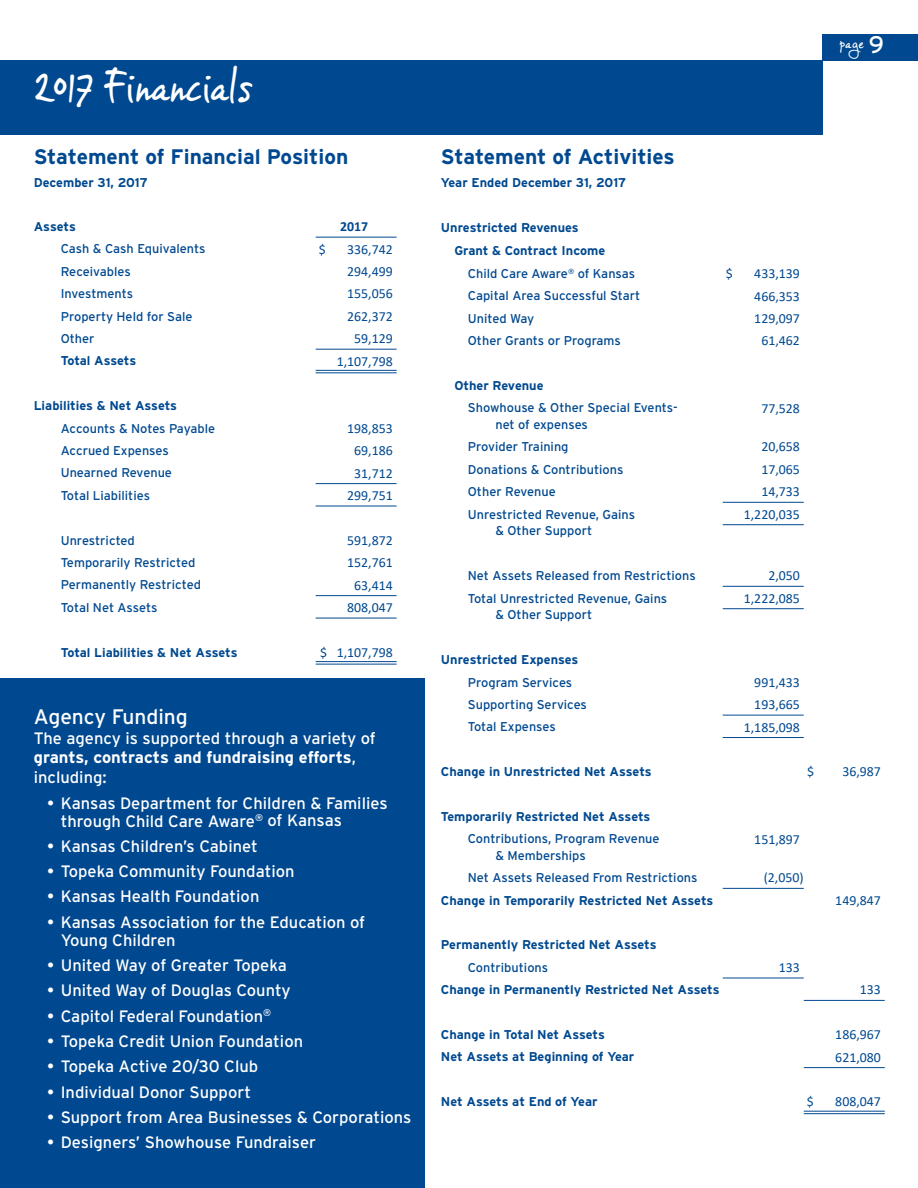
<style>
.page{position:relative;width:918px;height:1188px;background:#fff}
.page>*{position:absolute;margin:0;border:0;box-sizing:border-box;transform-origin:0 0}
.t1{font:45px "Vince Hand II";letter-spacing:-.02em;color:#fff}
.t2{font:700 21px "Interstate";color:#004990}
.t3{font:21px "Interstate";color:#fff}
.t4{font:16.5px/19.8px "Interstate";color:#fff}
.t5{font:15px "Vince Hand II";color:#fff}
.t6{font:13.8px "Calibri";color:#004990}
.t7{font:700 13.8px "Calibri";color:#004990}
.t8{font:12.75px/22.4px "Interstate";color:#004990}
.t9{font:700 12.75px "Interstate";color:#004990}
.s1{font-weight:700}
.s2{font-family:"Interstate";font-size:24px}
</style>
<div class="page">
<div style="left:823px;top:34px;width:95px;height:26px;background:#004990"></div>
<div style="left:0;top:60px;width:823px;height:75px;background:#004990"></div>
<hr style="left:804px;top:1111px;width:81px;height:1px;background:#004990">
<hr style="left:804px;top:1113px;width:81px;height:1px;background:#004990">
<hr style="left:804px;top:1067px;width:81px;height:1px;background:#004990">
<hr style="left:804px;top:1000px;width:81px;height:1px;background:#004990">
<hr style="left:723px;top:978px;width:81px;height:1px;background:#004990">
<hr style="left:723px;top:888px;width:81px;height:1px;background:#004990">
<hr style="left:723px;top:737px;width:81px;height:1px;background:#004990">
<hr style="left:723px;top:608px;width:81px;height:1px;background:#004990">
<hr style="left:723px;top:586px;width:81px;height:1px;background:#004990">
<hr style="left:723px;top:715px;width:81px;height:1px;background:#004990">
<hr style="left:723px;top:502px;width:81px;height:1px;background:#004990">
<hr style="left:723px;top:524px;width:81px;height:1px;background:#004990">
<hr style="left:316px;top:237px;width:81px;height:1px;background:#004990">
<hr style="left:316px;top:349px;width:81px;height:1px;background:#004990">
<hr style="left:316px;top:370px;width:81px;height:1px;background:#004990">
<hr style="left:316px;top:373px;width:81px;height:1px;background:#004990">
<hr style="left:316px;top:483px;width:81px;height:1px;background:#004990">
<hr style="left:316px;top:506px;width:81px;height:1px;background:#004990">
<hr style="left:316px;top:595px;width:81px;height:1px;background:#004990">
<hr style="left:316px;top:618px;width:81px;height:1px;background:#004990">
<hr style="left:316px;top:661px;width:81px;height:1px;background:#004990">
<hr style="left:316px;top:664px;width:81px;height:1px;background:#004990">
<div style="left:1px;top:679px;width:424px;height:509px;background:#004990"></div>
<h1 class="t1" style="left:34px;top:59px;width:221px">2017 Financials</h1>
<h2 class="t2" style="left:34px;top:144px;width:316px">Statement of Financial Position</h2>
<p class="t9" style="left:34px;top:174px;width:116px">December 31, 2017</p>
<p class="t9" style="left:34px;top:219px;width:44px">Assets</p>
<p class="t7" style="left:340px;top:217px;width:30px">2017</p>
<p class="t8" style="left:61px;top:238px;width:146px">Cash &amp; Cash Equivalents</p>
<p class="t6" style="left:319px;top:239px;width:9px">$</p>
<p class="t6" style="left:347px;top:239px;width:47px">336,742</p>
<p class="t8" style="left:61px;top:260px;width:71px">Receivables</p>
<p class="t6" style="left:347px;top:262px;width:47px">294,499</p>
<p class="t8" style="left:61px;top:282px;width:74px">Investments</p>
<p class="t6" style="left:347px;top:284px;width:47px">155,056</p>
<p class="t8" style="left:61px;top:305px;width:133px">Property Held for Sale</p>
<p class="t6" style="left:347px;top:307px;width:47px">262,372</p>
<p class="t8" style="left:61px;top:327px;width:35px">Other</p>
<p class="t6" style="left:354px;top:329px;width:40px">59,129</p>
<p class="t9" style="left:61px;top:353px;width:77px">Total Assets</p>
<p class="t6" style="left:337px;top:351px;width:58px">1,107,798</p>
<p class="t9" style="left:34px;top:398px;width:145px">Liabilities &amp; Net Assets</p>
<p class="t8" style="left:61px;top:417px;width:156px">Accounts &amp; Notes Payable</p>
<p class="t6" style="left:347px;top:419px;width:47px">198,853</p>
<p class="t8" style="left:61px;top:439px;width:110px">Accrued Expenses</p>
<p class="t6" style="left:354px;top:441px;width:40px">69,186</p>
<p class="t8" style="left:61px;top:462px;width:113px">Unearned Revenue</p>
<p class="t6" style="left:354px;top:463px;width:40px">31,712</p>
<p class="t8" style="left:61px;top:484px;width:91px">Total Liabilities</p>
<p class="t6" style="left:347px;top:486px;width:47px">299,751</p>
<p class="t8" style="left:61px;top:529px;width:76px">Unrestricted</p>
<p class="t6" style="left:347px;top:531px;width:47px">591,872</p>
<p class="t8" style="left:61px;top:551px;width:136px">Temporarily Restricted</p>
<p class="t6" style="left:347px;top:553px;width:47px">152,761</p>
<p class="t8" style="left:61px;top:574px;width:142px">Permanently Restricted</p>
<p class="t6" style="left:354px;top:575px;width:40px">63,414</p>
<p class="t8" style="left:61px;top:596px;width:98px">Total Net Assets</p>
<p class="t6" style="left:347px;top:598px;width:47px">808,047</p>
<p class="t9" style="left:61px;top:644px;width:178px">Total Liabilities &amp; Net Assets</p>
<p class="t6" style="left:320px;top:643px;width:74px">$ 1,107,798</p>
<h2 class="t3" style="left:34px;top:704px;width:156px">Agency Funding</h2>
<p class="t4" style="left:34px;top:728px;width:344px">The agency is supported through a variety of <span class="s1">grants, contracts and fundraising efforts</span>, including:</p>
<p class="t4" style="left:61px;top:794px;width:328px;line-height:18px;text-indent:-13px">• Kansas Department for Children &amp; Families through Child Care Aware<sup>®</sup> of Kansas</p>
<p class="t4" style="left:47px;top:836px;width:212px">• Kansas Children’s Cabinet</p>
<p class="t4" style="left:47px;top:861px;width:249px">• Topeka Community Foundation</p>
<p class="t4" style="left:47px;top:887px;width:214px">• Kansas Health Foundation</p>
<p class="t4" style="left:61px;top:913px;width:306px;line-height:18px;text-indent:-13px">• Kansas Association for the Education of<br>Young Children</p>
<p class="t4" style="left:47px;top:955px;width:241px">• United Way of Greater Topeka</p>
<p class="t4" style="left:47px;top:981px;width:245px">• United Way of Douglas County</p>
<p class="t4" style="left:47px;top:1006px;width:226px">• Capitol Federal Foundation<sup>®</sup></p>
<p class="t4" style="left:47px;top:1031px;width:257px">• Topeka Credit Union Foundation</p>
<p class="t4" style="left:47px;top:1057px;width:212px">• Topeka Active 20/30 Club</p>
<p class="t4" style="left:47px;top:1082px;width:205px">• Individual Donor Support</p>
<p class="t4" style="left:47px;top:1107px;width:366px">• Support from Area Businesses &amp; Corporations</p>
<p class="t4" style="left:47px;top:1133px;width:270px">• Designers’ Showhouse Fundraiser</p>
<h2 class="t2" style="left:441px;top:144px;width:236px">Statement of Activities</h2>
<p class="t9" style="left:441px;top:174px;width:187px">Year Ended December 31, 2017</p>
<p class="t9" style="left:441px;top:220px;width:139px">Unrestricted Revenues</p>
<p class="t9" style="left:454px;top:243px;width:152px">Grant &amp; Contract Income</p>
<p class="t8" style="left:468px;top:262px;width:169px">Child Care Aware<sup>®</sup> of Kansas</p>
<p class="t6" style="left:726px;top:264px;width:9px">$</p>
<p class="t6" style="left:754px;top:264px;width:47px">433,139</p>
<p class="t8" style="left:468px;top:285px;width:174px">Capital Area Successful Start</p>
<p class="t6" style="left:754px;top:286px;width:47px">466,353</p>
<p class="t8" style="left:468px;top:307px;width:68px">United Way</p>
<p class="t6" style="left:754px;top:309px;width:47px">129,097</p>
<p class="t8" style="left:468px;top:329px;width:155px">Other Grants or Programs</p>
<p class="t6" style="left:761px;top:331px;width:40px">61,462</p>
<p class="t9" style="left:454px;top:378px;width:91px">Other Revenue</p>
<p class="t8" style="left:468px;top:397px;width:211px">Showhouse &amp; Other Special Events-</p>
<p class="t6" style="left:761px;top:399px;width:40px">77,528</p>
<p class="t8" style="left:468px;top:413px;width:122px;text-indent:28px">net of expenses<br>Provider Training</p>
<p class="t6" style="left:761px;top:437px;width:40px">20,658</p>
<p class="t5" style="left:840px;top:34px;width:46px">page <span class="s2">9</span></p>
<p class="t8" style="left:468px;top:458px;width:157px">Donations &amp; Contributions</p>
<p class="t6" style="left:761px;top:460px;width:40px">17,065</p>
<p class="t8" style="left:468px;top:480px;width:89px">Other Revenue</p>
<p class="t6" style="left:761px;top:482px;width:40px">14,733</p>
<p class="t8" style="left:468px;top:503px;width:169px">Unrestricted Revenue, Gains</p>
<p class="t6" style="left:744px;top:505px;width:58px">1,220,035</p>
<p class="t8" style="left:495px;top:519px;width:98px">&amp; Other Support</p>
<p class="t8" style="left:468px;top:564px;width:229px">Net Assets Released from Restrictions</p>
<p class="t6" style="left:768px;top:566px;width:33px">2,050</p>
<p class="t8" style="left:468px;top:587px;width:201px">Total Unrestricted Revenue, Gains</p>
<p class="t6" style="left:744px;top:589px;width:58px">1,222,085</p>
<p class="t8" style="left:495px;top:603px;width:98px">&amp; Other Support</p>
<p class="t9" style="left:441px;top:652px;width:139px">Unrestricted Expenses</p>
<p class="t8" style="left:468px;top:671px;width:106px">Program Services</p>
<p class="t6" style="left:754px;top:673px;width:47px">991,433</p>
<p class="t8" style="left:468px;top:693px;width:121px">Supporting Services</p>
<p class="t6" style="left:754px;top:695px;width:47px">193,665</p>
<p class="t8" style="left:468px;top:716px;width:89px">Total Expenses</p>
<p class="t6" style="left:744px;top:717px;width:58px">1,185,098</p>
<p class="t9" style="left:441px;top:764px;width:212px">Change in Unrestricted Net Assets</p>
<p class="t6" style="left:807px;top:762px;width:9px">$</p>
<p class="t6" style="left:842px;top:762px;width:40px">36,987</p>
<p class="t9" style="left:441px;top:809px;width:211px">Temporarily Restricted Net Assets</p>
<p class="t8" style="left:468px;top:828px;width:193px">Contributions, Program Revenue</p>
<p class="t6" style="left:754px;top:829px;width:47px">151,897</p>
<p class="t8" style="left:468px;top:844px;width:231px;text-indent:28px">&amp; Memberships<br>Net Assets Released From Restrictions</p>
<p class="t6" style="left:764px;top:868px;width:42px">(2,050)</p>
<p class="t9" style="left:441px;top:892px;width:274px">Change in Temporarily Restricted Net Assets</p>
<p class="t6" style="left:835px;top:891px;width:47px">149,847</p>
<p class="t9" style="left:441px;top:937px;width:217px">Permanently Restricted Net Assets</p>
<p class="t8" style="left:468px;top:956px;width:82px">Contributions</p>
<p class="t6" style="left:779px;top:958px;width:23px">133</p>
<p class="t9" style="left:441px;top:982px;width:280px">Change in Permanently Restricted Net Assets</p>
<p class="t6" style="left:860px;top:980px;width:23px">133</p>
<p class="t9" style="left:441px;top:1027px;width:166px">Change in Total Net Assets</p>
<p class="t6" style="left:835px;top:1025px;width:47px">186,967</p>
<p class="t9" style="left:441px;top:1049px;width:195px">Net Assets at Beginning of Year</p>
<p class="t6" style="left:835px;top:1047px;width:47px">621,080</p>
<p class="t9" style="left:441px;top:1094px;width:158px">Net Assets at End of Year</p>
<p class="t6" style="left:807px;top:1092px;width:9px">$</p>
<p class="t6" style="left:835px;top:1092px;width:47px">808,047</p>
</div>
